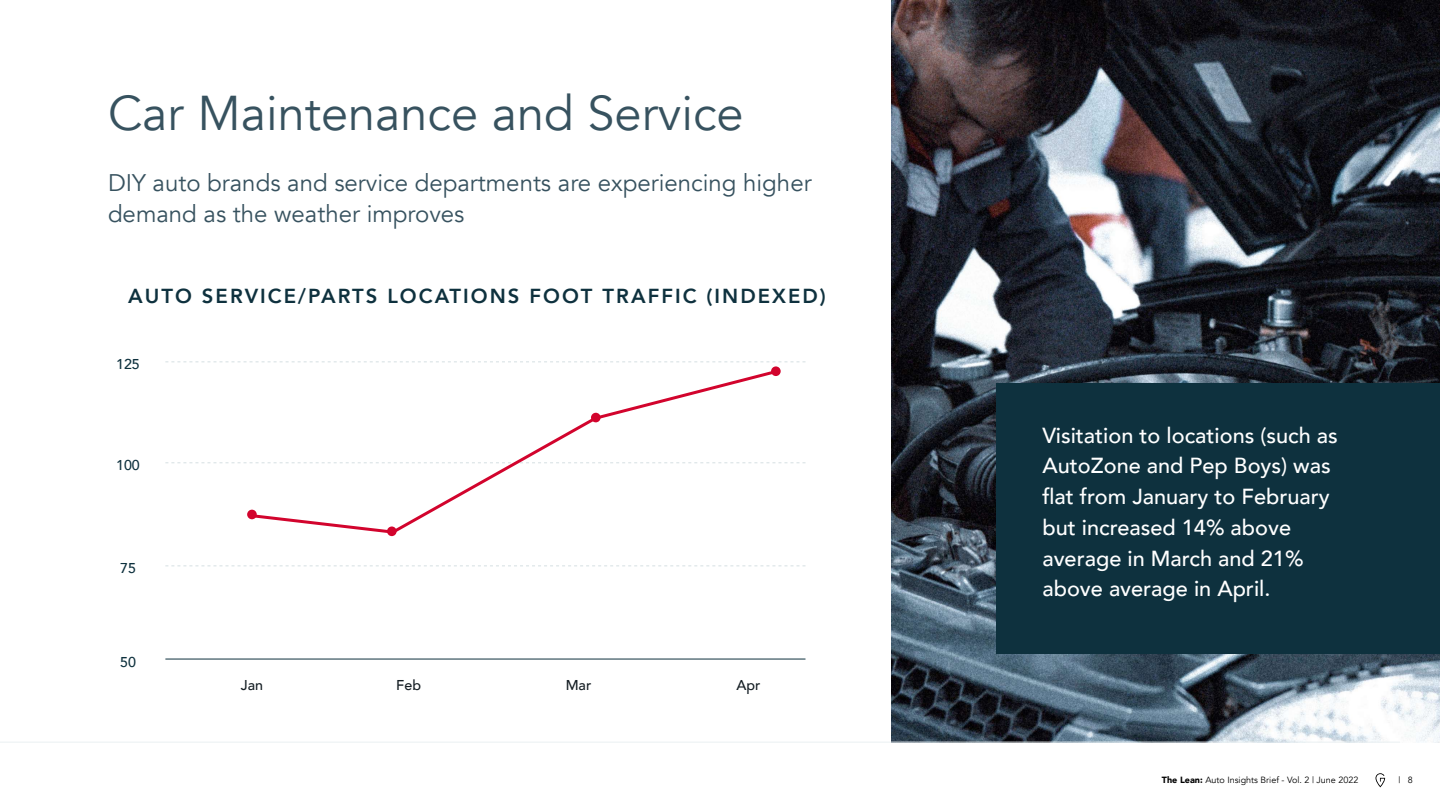
<style>
.page{position:relative;width:1440px;height:810px;background:#fff}
.page>*{position:absolute;margin:0;border:0;box-sizing:border-box;transform-origin:0 0}
.t1{font:48.75px "Avenir";color:#37525f}
.t2{font:24px/30.8px "Avenir";color:#37525f}
.t3{font:500 21.75px/30.8px "Avenir";color:#fff}
.t4{font:800 20.25px "Avenir";letter-spacing:.1em;color:#0e313e}
.t5{font:500 14.25px "Avenir";color:#151e24}
.t6{font:500 14.25px "Avenir";color:#0e313e}
.t7{font:9px "Avenir";color:#000}
.s1{font-weight:900}
</style>
<div class="page">
<svg style="left:1375px;top:773px;width:10px;height:14px"></svg>
<img style="left:891px;top:0;width:549px;height:742px">
<div style="left:996px;top:383px;width:444px;height:271px;background:#0e313e"></div>
<hr style="left:0;top:742px;width:1400px;height:1px;background:#eaf0f2">
<svg style="left:165px;top:565px;width:641px;height:1px"></svg>
<svg style="left:165px;top:462px;width:641px;height:1px"></svg>
<svg style="left:165px;top:361px;width:641px;height:1px"></svg>
<hr style="left:165px;top:659px;width:641px;height:1px;background:#0e313e">
<svg style="left:249px;top:368px;width:530px;height:166px"></svg>
<div style="left:591px;top:413px;width:10px;height:9px;background:#d2042d;border-radius:50%"></div>
<div style="left:771px;top:366px;width:10px;height:10px;background:#d2042d;border-radius:50%"></div>
<div style="left:387px;top:526px;width:10px;height:10px;background:#d2042d;border-radius:50%"></div>
<div style="left:247px;top:510px;width:10px;height:9px;background:#d2042d;border-radius:50%"></div>
<h1 class="t1" style="left:108px;top:84px;width:637px">Car Maintenance and Service</h1>
<p class="t2" style="left:108px;top:168px;width:705px">DIY auto brands and service departments are experiencing higher demand as the weather improves</p>
<p class="t4" style="left:128px;top:280px;width:699px">AUTO SERVICE/PARTS LOCATIONS FOOT TRAFFIC (INDEXED)</p>
<p class="t6" style="left:116px;top:352px;width:25px">125</p>
<p class="t6" style="left:116px;top:453px;width:25px">100</p>
<p class="t6" style="left:120px;top:555px;width:17px">75</p>
<p class="t6" style="left:120px;top:650px;width:17px">50</p>
<p class="t5" style="left:241px;top:672px;width:24px">Jan</p>
<p class="t5" style="left:396px;top:672px;width:26px">Feb</p>
<p class="t5" style="left:566px;top:672px;width:27px">Mar</p>
<p class="t5" style="left:736px;top:672px;width:26px">Apr</p>
<p class="t3" style="left:1042px;top:418px;width:297px">Visitation to locations (such as<br>AutoZone and Pep Boys) was flat from January to February but increased 14% above average in March and 21% above average in April.</p>
<p class="t7" style="left:1162px;top:775px;width:198px"><span class="s1">The Lean:</span> Auto Insights Brief - Vol. 2 | June 2022</p>
<p class="t7" style="left:1398px;top:775px;width:16px">| 8</p>
</div>
